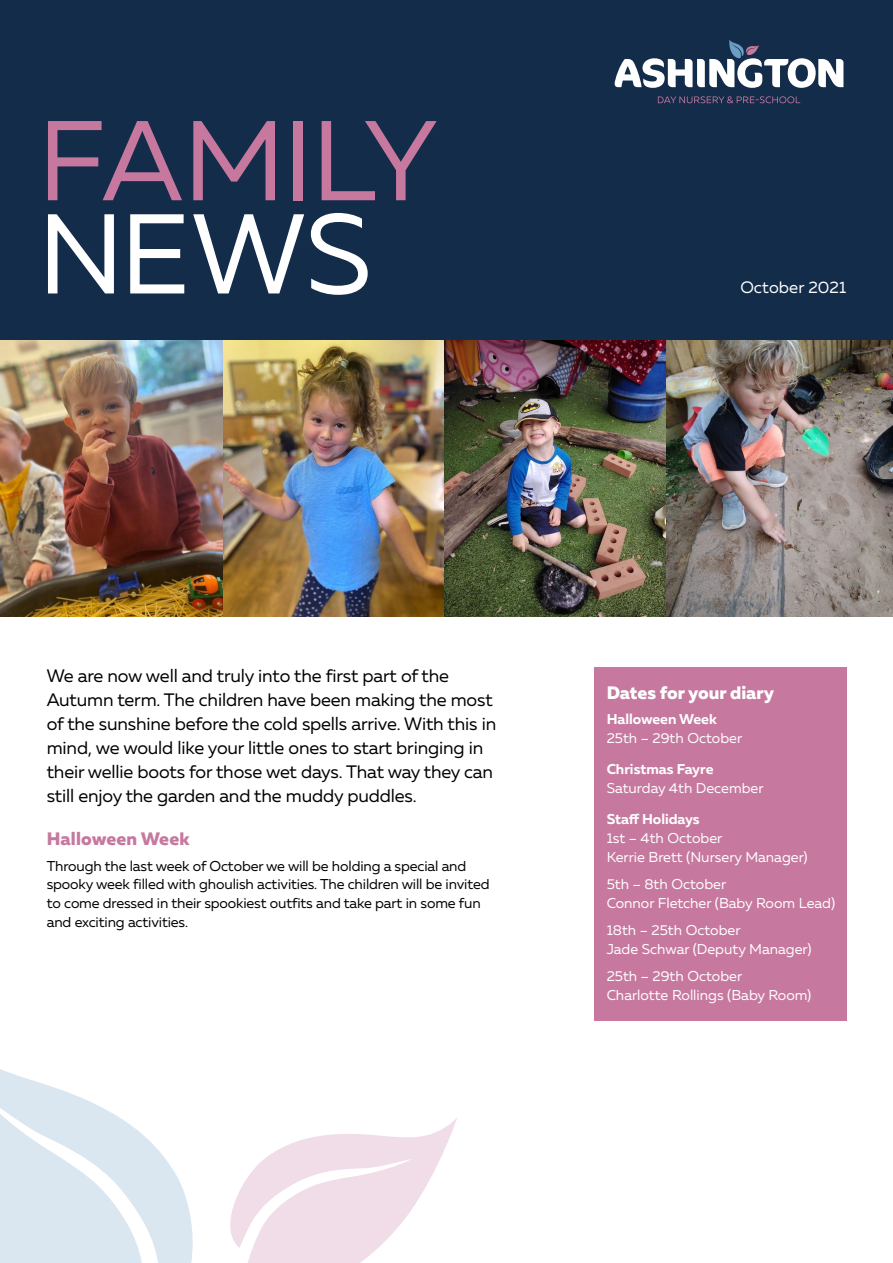
<style>
.page{position:relative;width:893px;height:1263px;background:#fff}
.page>*{position:absolute;margin:0;border:0;box-sizing:border-box;transform-origin:0 0}
.t1{font:113.1px "Muller";letter-spacing:-.02em;color:#c7789f}
.t2{font:113.1px "Muller";color:#fff}
.t3{font:18px/24px "Muller";letter-spacing:-.01em;color:#000}
.t4{font:800 18px "Muller";color:#fff}
.t5{font:800 18px "Muller";letter-spacing:.01em;color:#c7789f}
.t6{font:16.5px "Muller";letter-spacing:.005em;color:#fff}
.t7{font:14.25px/18.8px "Muller";color:#fff}
.t8{font:14.25px/18.8px "Muller";letter-spacing:-.01em;color:#000}
.t9{font:700 14.25px "Muller";color:#fff}
</style>
<div class="page">
<div style="left:0;top:0;width:893px;height:340px;background:#132c49"></div>
<svg style="left:0;top:1069px;width:193px;height:194px;fill:#dae6f0"></svg>
<svg style="left:230px;top:1118px;width:227px;height:145px"></svg>
<svg style="left:658px;top:96px;width:142px;height:7px"></svg>
<svg style="left:615px;top:40px;width:228px;height:48px"></svg>
<img style="left:0;top:340px;width:893px;height:277px">
<div style="left:594px;top:668px;width:252px;height:353px;background:#c7789f"></div>
<h1 class="t1" style="left:38px;top:91px;width:402px">FAMILY</h1>
<h1 class="t2" style="left:38px;top:184px;width:335px">NEWS</h1>
<p class="t6" style="left:740px;top:277px;width:107px">October 2021</p>
<p class="t3" style="left:47px;top:663px;width:451px">We are now well and truly into the first part of the Autumn term. The children have been making the most of the sunshine before the cold spells arrive. With this in mind, we would like your little ones to start bringing in their wellie boots for those wet days. That way they can still enjoy the garden and the muddy puddles.</p>
<p class="t5" style="left:47px;top:828px;width:144px">Halloween Week</p>
<p class="t8" style="left:47px;top:856px;width:444px">Through the last week of October we will be holding a special and spooky week filled with ghoulish activities. The children will be invited to come dressed in their spookiest outfits and take part in some fun and exciting activities.</p>
<p class="t4" style="left:607px;top:681px;width:169px">Dates for your diary</p>
<p class="t9" style="left:607px;top:710px;width:112px">Halloween Week</p>
<p class="t7" style="left:607px;top:728px;width:137px">25th – 29th October</p>
<p class="t9" style="left:607px;top:760px;width:108px">Christmas Fayre</p>
<p class="t7" style="left:607px;top:778px;width:158px">Saturday 4th December</p>
<p class="t9" style="left:607px;top:810px;width:94px">Staff Holidays</p>
<p class="t7" style="left:607px;top:828px;width:202px">1st – 4th October<br>Kerrie Brett (Nursery Manager)</p>
<p class="t7" style="left:607px;top:874px;width:230px">5th – 8th October<br>Connor Fletcher (Baby Room Lead)</p>
<p class="t7" style="left:607px;top:921px;width:206px">18th – 25th October<br>Jade Schwar (Deputy Manager)</p>
<p class="t7" style="left:607px;top:967px;width:206px">25th – 29th October<br>Charlotte Rollings (Baby Room)</p>
</div>
